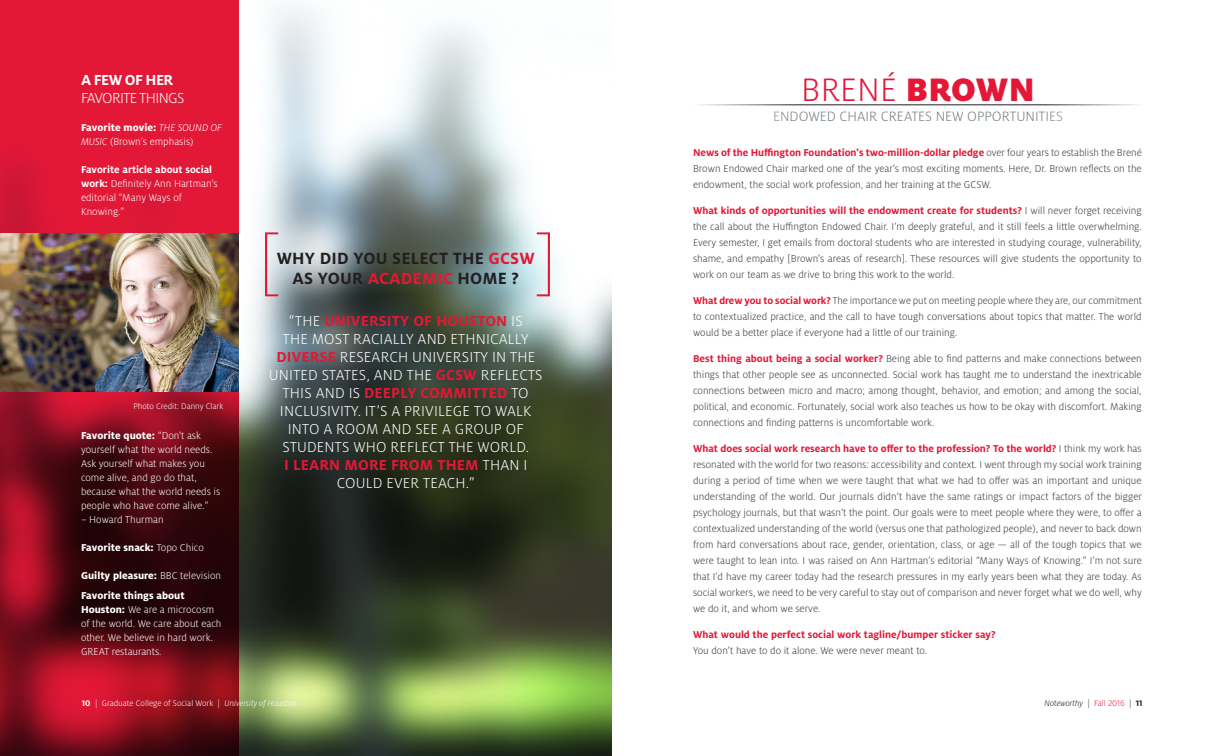
<style>
.page{position:relative;width:1224px;height:756px;background:#fff}
.page>*{position:absolute;margin:0;border:0;box-sizing:border-box;transform-origin:0 0}
.t1{font:100 80.8px "Milo OT";color:#e31837}
.t2{font:300 36px "Milo OT";color:#e31837}
.t3{font:700 18px/20px "Milo OT";letter-spacing:.01em;color:#231f20;text-align:center}
.t4{font:300 16px/18px "Milo OT";letter-spacing:.01em;color:#fff;text-align:center}
.t5{font:300 16px "Milo OT";letter-spacing:-.04em;color:#fff}
.t6{font:700 16px "Milo OT";letter-spacing:-.04em;color:#fff}
.t7{font:300 15px "Milo OT";color:#747c82}
.t8{font:300 11px/16px "Milo OT";color:#343c42;text-align:justify}
.t9{font:300 11px/14px "Milo OT";color:#fff}
.t10{font:800 11px/20px "Milo OT";color:#fff}
.t11{font:700 11px "Milo OT";color:#e31837}
.t12{font:300 9px "Milo OT";color:#fff}
.t13{font:italic 300 9px "Milo OT";color:#231f20}
.s1{font-weight:800}
.s2{font-style:italic}
.s3{font-weight:700}
.s4{font-weight:300}
.s5{font-weight:700;color:#e31837}
.s6{color:#e31837}
.s7{font-weight:900}
.s8{font-style:normal}
.s9{font-style:normal;color:#e31837}
.s10{font-weight:700;font-style:normal}
</style>
<div class="page">
<img style="left:239px;top:8px;width:373px;height:748px">
<hr style="left:693px;top:105px;width:450px;height:1px;background:#231f20">
<svg style="left:0;top:0;width:239px;height:756px;background:#971023"></svg>
<img style="left:0;top:233px;width:239px;height:159px">
<svg style="left:537px;top:232px;width:13px;height:64px"></svg>
<h3 class="t6" style="left:81px;top:71px;width:94px">A FEW OF HER</h3>
<h3 class="t5" style="left:81px;top:89px;width:105px">FAVORITE THINGS</h3>
<p class="t9" style="left:81px;top:120px;width:142px"><span class="s1">Favorite movie:</span> <span class="s2">THE SOUND OF<br>MUSIC</span> (Brown’s emphasis)</p>
<p class="t9" style="left:81px;top:162px;width:138px"><span class="s3">Favorite article about social work:</span> Definitely Ann Hartman’s editorial “Many Ways of<br>Knowing.”</p>
<p class="t12" style="left:134px;top:401px;width:91px">Photo Credit: Danny Clark</p>
<p class="t9" style="left:81px;top:428px;width:141px"><span class="s1">Favorite quote:</span> “Don't ask yourself what the world needs.<br>Ask yourself what makes you come alive, and go do that, because what the world needs is people who have come alive.”</p>
<p class="t9" style="left:81px;top:512px;width:84px">– Howard Thurman</p>
<p class="t10" style="left:81px;top:537px;width:124px">Favorite snack: <span class="s4">Topo Chico</span></p>
<p class="t10" style="left:81px;top:565px;width:142px">Guilty pleasure: <span class="s4">BBC television<br></span>Favorite things about</p>
<p class="t9" style="left:81px;top:602px;width:142px"><span class="s1">Houston:</span> We are a microcosm of the world. We care about each other. We believe in hard work.<br>GREAT restaurants.</p>
<h1 class="t1" style="left:257px;top:219px;width:25px">[</h1>
<p class="t4" style="left:269px;top:313px;width:275px">“THE <span class="s5">UNIVERSITY OF HOUSTON</span> IS<br>THE MOST RACIALLY AND ETHNICALLY<br><span class="s5">DIVERSE</span> RESEARCH UNIVERSITY IN THE<br>UNITED STATES, AND THE <span class="s5">GCSW</span> REFLECTS<br>THIS AND IS <span class="s5">DEEPLY COMMITTED</span> TO<br>INCLUSIVITY. IT’S A PRIVILEGE TO WALK<br>INTO A ROOM AND SEE A GROUP OF<br>STUDENTS WHO REFLECT THE WORLD.<br><span class="s5">I LEARN MORE FROM THEM</span> THAN I<br>COULD EVER TEACH.”</p>
<h3 class="t3" style="left:277px;top:248px;width:259px">WHY DID YOU SELECT THE <span class="s6">GCSW<br></span>AS YOUR <span class="s6">ACADEMIC</span> HOME ?</h3>
<h2 class="t2" style="left:801px;top:70px;width:235px">BRENÉ <span class="s7">BROWN</span></h2>
<h3 class="t7" style="left:773px;top:108px;width:291px">ENDOWED CHAIR CREATES NEW OPPORTUNITIES</h3>
<p class="t8" style="left:693px;top:145px;width:450px"><span class="s5">News of the Huffington Foundation's two-million-dollar pledge</span> over four years to establish the Brené Brown Endowed Chair marked one of the year's most exciting moments. Here, Dr. Brown reflects on the endowment, the social work profession, and her training at the GCSW.</p>
<p class="t8" style="left:693px;top:203px;width:450px"><span class="s5">What kinds of opportunities will the endowment create for students?</span> I will never forget receiving the call about the Huffington Endowed Chair. I’m deeply grateful, and it still feels a little overwhelming.<br>Every semester, I get emails from doctoral students who are interested in studying courage, vulnerability, shame, and empathy [Brown's areas of research]. These resources will give students the opportunity to work on our team as we drive to bring this work to the world.</p>
<p class="t8" style="left:693px;top:293px;width:450px"><span class="s5">What drew you to social work?</span> The importance we put on meeting people where they are, our commitment to contextualized practice, and the call to have tough conversations about topics that matter. The world would be a better place if everyone had a little of our training.</p>
<p class="t8" style="left:693px;top:351px;width:450px"><span class="s5">Best thing about being a social worker?</span> Being able to find patterns and make connections between things that other people see as unconnected. Social work has taught me to understand the inextricable connections between micro and macro; among thought, behavior, and emotion; and among the social, political, and economic. Fortunately, social work also teaches us how to be okay with discomfort. Making connections and finding patterns is uncomfortable work.</p>
<p class="t8" style="left:693px;top:441px;width:451px"><span class="s5">What does social work research have to offer to the profession? To the world?</span> I think my work has resonated with the world for two reasons: accessibility and context. I went through my social work training during a period of time when we were taught that what we had to offer was an important and unique understanding of the world. Our journals didn’t have the same ratings or impact factors of the bigger psychology journals, but that wasn’t the point. Our goals were to meet people where they were, to offer a contextualized understanding of the world (versus one that pathologized people), and never to back down from hard conversations about race, gender, orientation, class, or age — all of the tough topics that we were taught to lean into. I was raised on Ann Hartman’s editorial “Many Ways of Knowing.” I’m not sure that I’d have my career today had the research pressures in my early years been what they are today. As social workers, we need to be very careful to stay out of comparison and never forget what we do well, why we do it, and whom we serve.</p>
<p class="t11" style="left:693px;top:629px;width:304px">What would the perfect social work tagline/bumper sticker say?</p>
<p class="t8" style="left:693px;top:643px;width:236px">You don’t have to do it alone. We were never meant to.</p>
<p class="t12" style="left:82px;top:698px;width:216px"><span class="s3">10</span> | Graduate College of Social Work | <span class="s2">University of Houston</span></p>
<p class="t13" style="left:1045px;top:698px;width:99px">Noteworthy <span class="s8">|</span> <span class="s9">Fall 2016</span> <span class="s8">|</span> <span class="s10">11</span></p>
</div>
